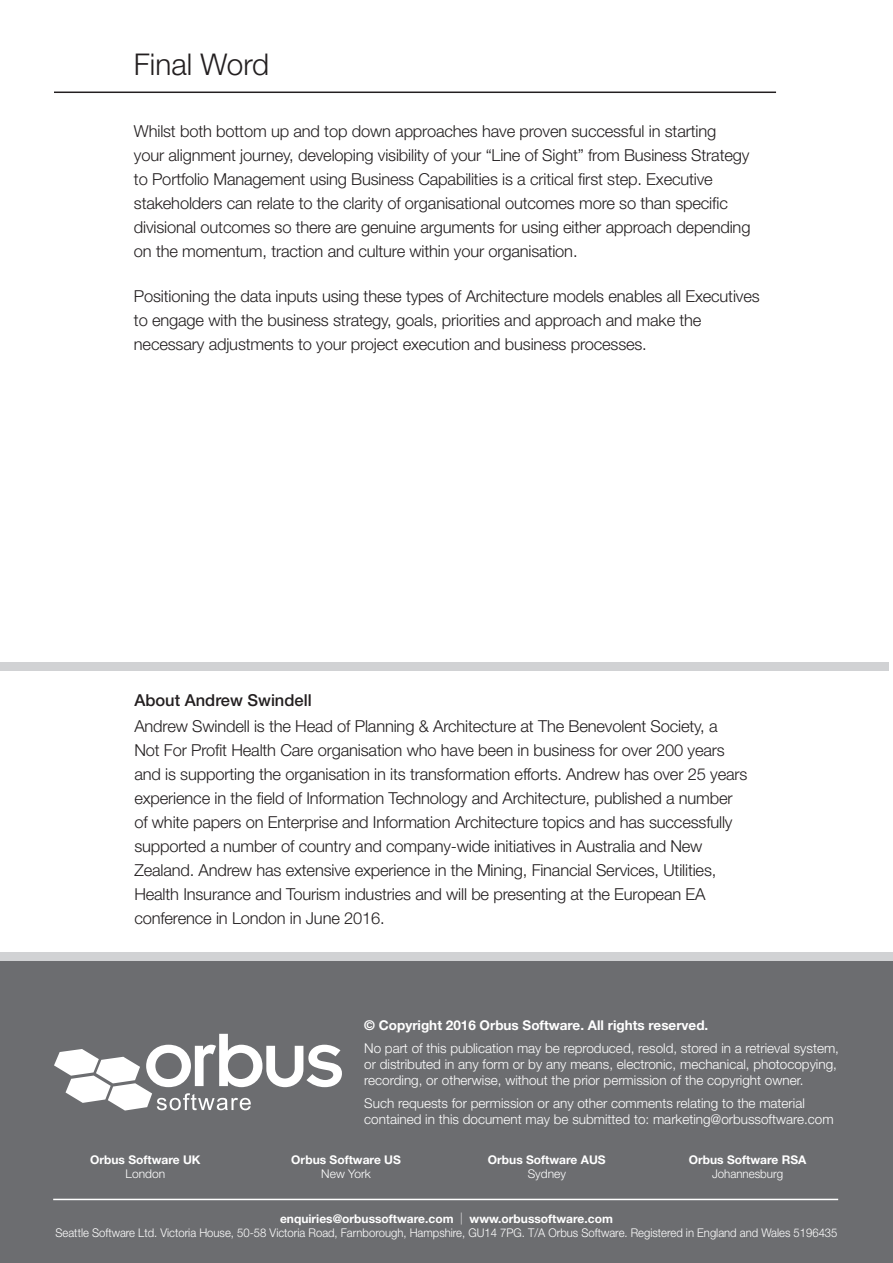
<style>
.page{position:relative;width:893px;height:1263px;background:#fff}
.page>*{position:absolute;margin:0;border:0;box-sizing:border-box;transform-origin:0 0}
.t1{font:300 30px "Helvetica Neue LT Std";color:#231f20}
.main_text{font:300 16.5px/24px "Helvetica Neue LT Std";letter-spacing:-.01em;color:#231f20}
.t2{font:500 16.5px "Helvetica Neue LT Std";color:#231f20}
.t3{font:300 13.5px/16.2px "Helvetica Neue LT Std";color:#fff}
.t4{font:700 13.5px "Helvetica Neue LT Std";color:#fff}
.t5{font:700 12px/14.4px "Helvetica Neue LT Std";color:#fff;text-align:center}
.t6{font:300 12px "Helvetica Neue LT Std";color:#fff;scale:.94 1}
.s1{font-weight:300}
.s2{font-weight:100}
</style>
<div class="page">
<div style="left:0;top:956px;width:893px;height:307px;background:#6c6d70"></div>
<hr style="left:53px;top:1199px;width:785px;height:1px;background:#fff">
<svg style="left:54px;top:1034px;width:288px;height:76px"></svg>
<div style="left:0;top:952px;width:893px;height:9px;background:#d1d2d4"></div>
<div style="left:0;top:662px;width:888px;height:9px;background:#d1d2d4"></div>
<hr style="left:54px;top:92px;width:722px;height:1px;background:#231f20">
<p class="t1" style="left:134px;top:46px;width:137px">Final Word</p>
<p class="main_text" style="left:134px;top:118px;width:618px">Whilst both bottom up and top down approaches have proven successful in starting your alignment journey, developing visibility of your “Line of Sight” from Business Strategy to Portfolio Management using Business Capabilities is a critical first step. Executive stakeholders can relate to the clarity of organisational outcomes more so than specific divisional outcomes so there are genuine arguments for using either approach depending on the momentum, traction and culture within your organisation.</p>
<p class="main_text" style="left:134px;top:284px;width:627px">Positioning the data inputs using these types of Architecture models enables all Executives to engage with the business strategy, goals, priorities and approach and make the necessary adjustments to your project execution and business processes.</p>
<p class="t2" style="left:134px;top:690px;width:179px">About Andrew Swindell</p>
<p class="main_text" style="left:134px;top:714px;width:615px">Andrew Swindell is the Head of Planning &amp; Architecture at The Benevolent Society, a<br>Not For Profit Health Care organisation who have been in business for over 200 years and is supporting the organisation in its transformation efforts. Andrew has over 25 years experience in the field of Information Technology and Architecture, published a number of white papers on Enterprise and Information Architecture topics and has successfully supported a number of country and company-wide initiatives in Australia and New Zealand. Andrew has extensive experience in the Mining, Financial Services, Utilities, Health Insurance and Tourism industries and will be presenting at the European EA conference in London in June 2016.</p>
<p class="t4" style="left:364px;top:1017px;width:346px">© Copyright 2016 Orbus Software. All rights reserved.</p>
<p class="t3" style="left:364px;top:1039px;width:476px">No part of this publication may be reproduced, resold, stored in a retrieval system, or distributed in any form or by any means, electronic, mechanical, photocopying, recording, or otherwise, without the prior permission of the copyright owner.</p>
<p class="t3" style="left:364px;top:1094px;width:471px">Such requests for permission or any other comments relating to the material contained in this document may be submitted to: marketing@orbussoftware.com</p>
<p class="t5" style="left:90px;top:1152px;width:112px">Orbus Software UK<br><span class="s1">London</span></p>
<p class="t5" style="left:291px;top:1152px;width:111px">Orbus Software US<br><span class="s1">New York</span></p>
<p class="t5" style="left:488px;top:1152px;width:119px">Orbus Software AUS<br><span class="s1">Sydney</span></p>
<p class="t5" style="left:689px;top:1152px;width:119px">Orbus Software RSA<br><span class="s1">Johannesburg</span></p>
<p class="t5" style="left:280px;top:1211px;width:334px">enquiries@orbussoftware.com <span class="s2">|</span> www.orbussoftware.com</p>
<p class="t6" style="left:56px;top:1226px;width:833px">Seattle Software Ltd. Victoria House, 50-58 Victoria Road, Farnborough, Hampshire, GU14 7PG. T/A Orbus Software. Registered in England and Wales 5196435</p>
</div>
